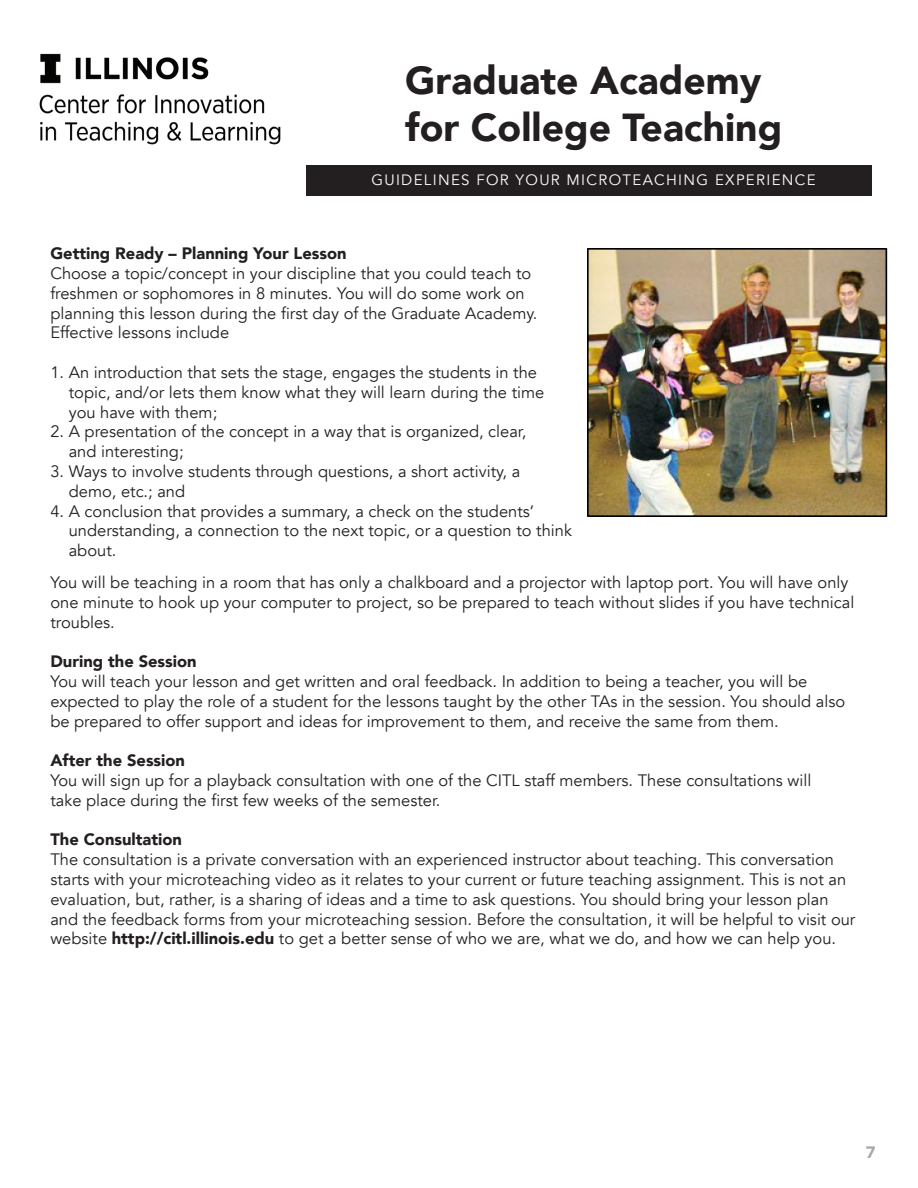
<style>
.page{position:relative;width:918px;height:1188px;background:#fff}
.page>*{position:absolute;margin:0;border:0;box-sizing:border-box;transform-origin:0 0}
.t1{font:900 39px "Avenir";color:#231f20}
.t2{font:16.5px/19.8px "Avenir";color:#231f20}
.t3{font:900 16.5px "Avenir";color:#231f20}
.t4{font:900 16.5px "Avenir";color:#a8a9ad}
.t5{font:15px "Avenir";letter-spacing:.09em;color:#fff}
.s1{font-weight:900}
</style>
<div class="page">
<div style="left:306px;top:166px;width:566px;height:30px;background:#231f20"></div>
<img style="left:588px;top:249px;width:299px;height:268px">
<img style="left:39px;top:53px;width:242px;height:92px">
<p class="t1" style="left:405px;top:47px;width:358px">Graduate Academy</p>
<p class="t1" style="left:405px;top:94px;width:378px">for College Teaching</p>
<p class="t5" style="left:371px;top:171px;width:446px">GUIDELINES FOR YOUR MICROTEACHING EXPERIENCE</p>
<p class="t3" style="left:50px;top:239px;width:298px">Getting Ready – Planning Your Lesson</p>
<p class="t2" style="left:50px;top:264px;width:489px">Choose a topic/concept in your discipline that you could teach to freshmen or sophomores in 8 minutes. You will do some work on planning this lesson during the first day of the Graduate Academy.<br>Effective lessons include</p>
<p class="t2" style="left:50px;top:363px;width:488px">1. An introduction that sets the stage, engages the students in the</p>
<p class="t2" style="left:69px;top:383px;width:477px">topic, and/or lets them know what they will learn during the time</p>
<p class="t2" style="left:69px;top:402px;width:150px">you have with them;</p>
<p class="t2" style="left:69px;top:422px;width:459px;text-indent:-18px">2. A presentation of the concept in a way that is organized, clear, and interesting;</p>
<p class="t2" style="left:50px;top:462px;width:471px">3. Ways to involve students through questions, a short activity, a</p>
<p class="t2" style="left:69px;top:482px;width:118px">demo, etc.; and</p>
<p class="t2" style="left:50px;top:501px;width:485px">4. A conclusion that provides a summary, a check on the students’</p>
<p class="t2" style="left:69px;top:521px;width:505px">understanding, a connection to the next topic, or a question to think</p>
<p class="t2" style="left:69px;top:541px;width:49px">about.</p>
<p class="t2" style="left:50px;top:573px;width:805px">You will be teaching in a room that has only a chalkboard and a projector with laptop port. You will have only one minute to hook up your computer to project, so be prepared to teach without slides if you have technical troubles.</p>
<p class="t3" style="left:50px;top:647px;width:148px">During the Session</p>
<p class="t2" style="left:50px;top:672px;width:796px">You will teach your lesson and get written and oral feedback. In addition to being a teacher, you will be expected to play the role of a student for the lessons taught by the other TAs in the session. You should also be prepared to offer support and ideas for improvement to them, and receive the same from them.</p>
<p class="t3" style="left:50px;top:746px;width:136px">After the Session</p>
<p class="t2" style="left:50px;top:771px;width:762px">You will sign up for a playback consultation with one of the CITL staff members. These consultations will take place during the first few weeks of the semester.</p>
<p class="t3" style="left:50px;top:826px;width:133px">The Consultation</p>
<p class="t2" style="left:50px;top:850px;width:807px">The consultation is a private conversation with an experienced instructor about teaching. This conversation starts with your microteaching video as it relates to your current or future teaching assignment. This is not an evaluation, but, rather, is a sharing of ideas and a time to ask questions. You should bring your lesson plan and the feedback forms from your microteaching session. Before the consultation, it will be helpful to visit our website <span class="s1">http://citl.illinois.edu</span> to get a better sense of who we are, what we do, and how we can help you.</p>
<p class="t4" style="left:866px;top:1138px;width:11px">7</p>
</div>
